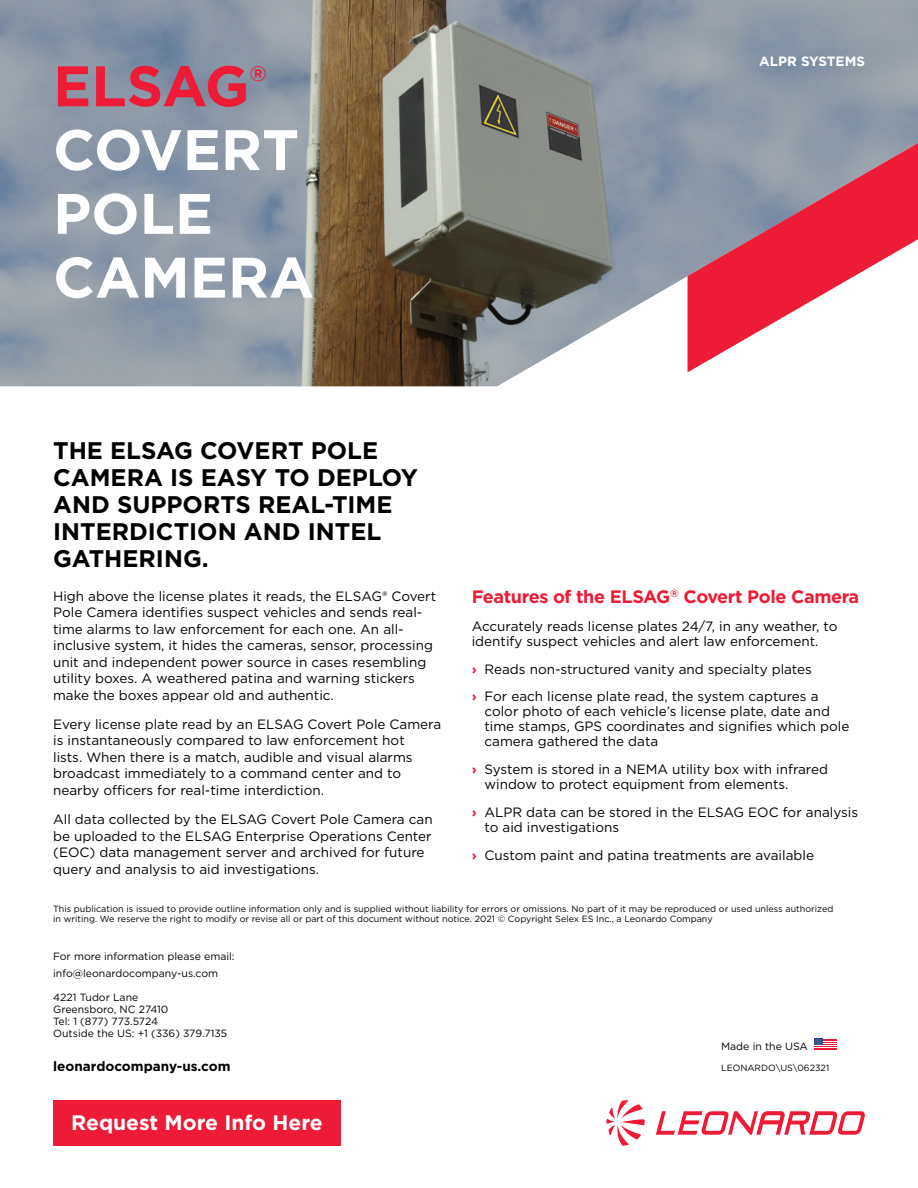
<style>
.page{position:relative;width:918px;height:1188px;background:#fff}
.page>*{position:absolute;margin:0;border:0;box-sizing:border-box;transform-origin:0 0}
.t1{font:700 57px/63.8px "Gotham";color:#fff}
.t2{font:700 57px "Gotham";letter-spacing:-.01em;color:#ed1b35}
.t3{font:700 24px/27px "Gotham";color:#000}
.t4{font:700 21px "Gotham";color:#fff}
.t5{font:700 21px "Gotham";color:#ed1b35}
.t6{font:700 18px "Gotham";letter-spacing:-.02em;color:#ed1b35}
.t7{font:13.5px/16.5px "Gotham";color:#000}
.t8{font:700 13.5px "Gotham";color:#000}
.t9{font:700 13.5px "Gotham";color:#fff}
.t10{font:10.5px/12px "Gotham";color:#000}
.t11{font:9px/10.5px "Gotham";color:#000}
.s1{font-weight:700;color:#ed1b35}
</style>
<div class="page">
<img style="left:0;top:0;width:918px;height:386px">
<div style="left:53px;top:1100px;width:288px;height:46px;background:#ed1b35"></div>
<svg style="left:814px;top:1039px;width:22px;height:11px"></svg>
<svg style="left:656px;top:1111px;width:209px;height:24px"></svg>
<svg style="left:606px;top:1100px;width:39px;height:46px"></svg>
<svg style="left:688px;top:143px;width:230px;height:229px"></svg>
<h1 class="t2" style="left:53px;top:53px;width:198px">ELSAG</h1>
<h3 class="t5" style="left:249px;top:61px;width:19px">®</h3>
<h1 class="t1" style="left:53px;top:117px;width:263px">COVERT<br>POLE<br>CAMERA</h1>
<p class="t9" style="left:759px;top:53px;width:107px">ALPR SYSTEMS</p>
<h2 class="t3" style="left:53px;top:437px;width:366px">THE ELSAG COVERT POLE<br>CAMERA IS EASY TO DEPLOY<br>AND SUPPORTS REAL-TIME<br>INTERDICTION AND INTEL<br>GATHERING.</h2>
<p class="t7" style="left:53px;top:587px;width:385px">High above the license plates it reads, the ELSAG® Covert Pole Camera identifies suspect vehicles and sends real&shy;time alarms to law enforcement for each one. An all&shy;inclusive system, it hides the cameras, sensor, processing unit and independent power source in cases resembling utility boxes. A weathered patina and warning stickers make the boxes appear old and authentic.</p>
<p class="t7" style="left:53px;top:716px;width:390px">Every license plate read by an ELSAG Covert Pole Camera is instantaneously compared to law enforcement hot<br>lists. When there is a match, audible and visual alarms broadcast immediately to a command center and to nearby officers for real-time interdiction.</p>
<p class="t7" style="left:53px;top:811px;width:381px">All data collected by the ELSAG Covert Pole Camera can be uploaded to the ELSAG Enterprise Operations Center (EOC) data management server and archived for future query and analysis to aid investigations.</p>
<h3 class="t6" style="left:472px;top:586px;width:389px">Features of the ELSAG<sup>®</sup> Covert Pole Camera</h3>
<p class="t7" style="left:472px;top:618px;width:367px;line-height:15px">Accurately reads license plates 24/7, in any weather, to identify suspect vehicles and alert law enforcement.</p>
<p class="t7" style="left:472px;top:655px;width:348px;line-height:27.8px"><span class="s1">›</span> Reads non-structured vanity and specialty plates <span class="s1">›</span> For each license plate read, the system captures a</p>
<p class="t7" style="left:485px;top:704px;width:366px;line-height:15px">color photo of each vehicle’s license plate, date and time stamps, GPS coordinates and signifies which pole camera gathered the data</p>
<p class="t7" style="left:485px;top:762px;width:345px;line-height:15px;text-indent:-13px"><span class="s1">›</span> System is stored in a NEMA utility box with infrared window to protect equipment from elements.</p>
<p class="t7" style="left:485px;top:804px;width:375px;line-height:15px;text-indent:-13px"><span class="s1">›</span> ALPR data can be stored in the ELSAG EOC for analysis to aid investigations</p>
<p class="t7" style="left:472px;top:846px;width:344px"><span class="s1">›</span> Custom paint and patina treatments are available</p>
<p class="t11" style="left:53px;top:903px;width:782px">This publication is issued to provide outline information only and is supplied without liability for errors or omissions. No part of it may be reproduced or used unless authorized in writing. We reserve the right to modify or revise all or part of this document without notice. 2021 © Copyright Selex ES Inc., a Leonardo Company</p>
<p class="t10" style="left:53px;top:948px;width:183px;line-height:16.5px">For more information please email: info@leonardocompany-us.com</p>
<p class="t10" style="left:53px;top:991px;width:176px">4221 Tudor Lane<br>Greensboro, NC 27410<br>Tel: 1 (877) 773.5724<br>Outside the US: +1 (336) 379.7135</p>
<p class="t10" style="left:721px;top:1040px;width:88px">Made in the USA</p>
<p class="t8" style="left:53px;top:1058px;width:179px">leonardocompany-us.com</p>
<p class="t11" style="left:721px;top:1062px;width:110px">LEONARDO\US\062321</p>
<h3 class="t4" style="left:71px;top:1110px;width:253px">Request More Info Here</h3>
</div>
